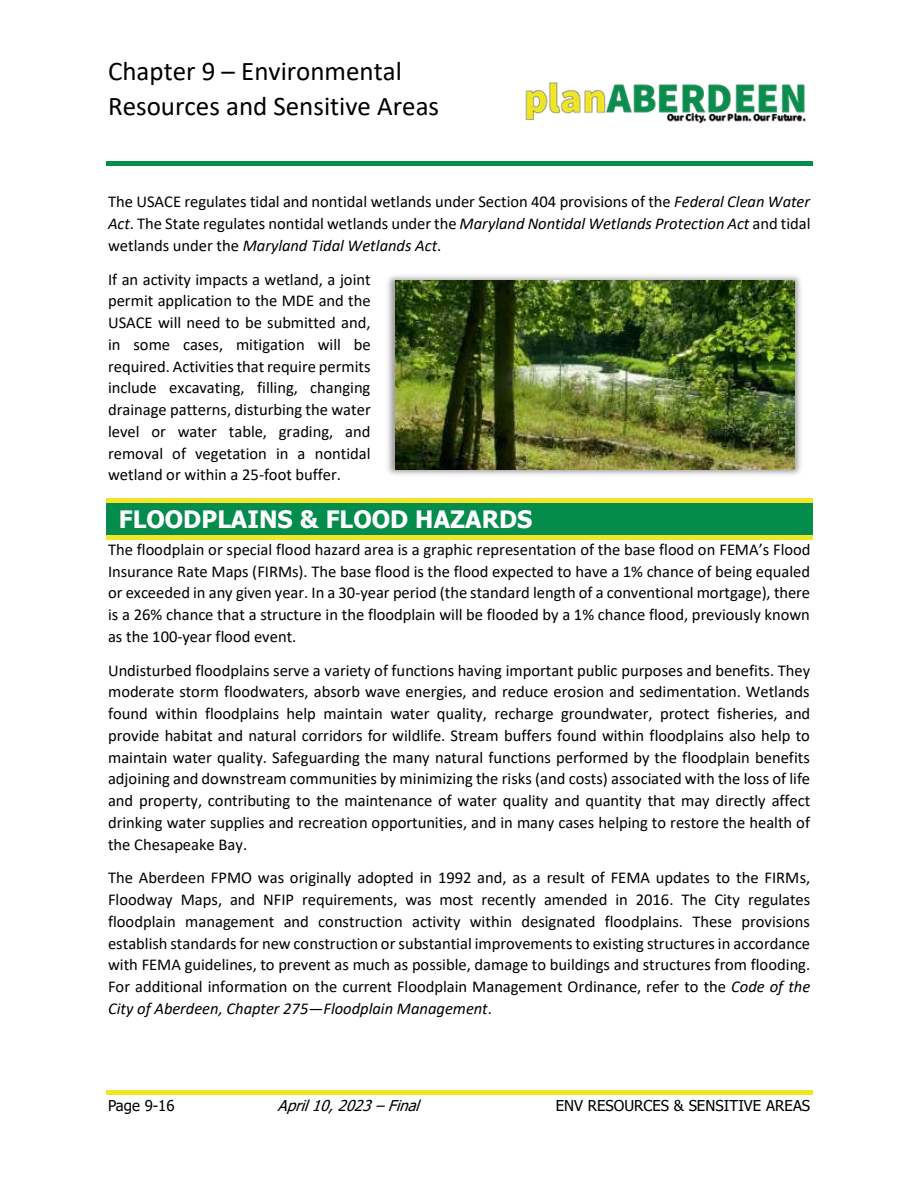
<style>
.page{position:relative;width:918px;height:1188px;background:#fff}
.page>*{position:absolute;margin:0;border:0;box-sizing:border-box;transform-origin:0 0}
.t1{font:27px/35.5px "Calibri";color:#000}
.t2{font:700 24px "Tahoma";color:#fff}
.t3{font:16.5px/21.8px "Calibri";color:#000;text-align:justify}
.t4{font:15px "Tahoma";color:#000}
.t5{font:italic 15px "Tahoma";color:#000}
.s1{font-style:italic}
</style>
<div class="page">
<hr style="left:106px;top:161px;width:706px;height:4px;background:#038c4c">
<div style="left:106px;top:1090px;width:706px;height:5px;background:#f2e527"></div>
<img style="left:525px;top:82px;width:281px;height:42px">
<div style="left:106px;top:503px;width:706px;height:32px;background:#038c4c"></div>
<div style="left:106px;top:498px;width:706px;height:5px;background:#f2e527"></div>
<hr style="left:106px;top:535px;width:706px;height:4px;background:#f2e527">
<img style="left:387px;top:275px;width:414px;height:200px">
<img style="left:395px;top:281px;width:399px;height:189px">
<h1 class="t1" style="left:108px;top:55px;width:333px">Chapter 9 – Environmental<br>Resources and Sensitive Areas</h1>
<p class="t3" style="left:108px;top:192px;width:704px">The USACE regulates tidal and nontidal wetlands under Section 404 provisions of the <span class="s1">Federal Clean Water Act</span>. The State regulates nontidal wetlands under the <span class="s1">Maryland Nontidal Wetlands Protection Act</span> and tidal wetlands under the <span class="s1">Maryland Tidal Wetlands Act</span>.</p>
<p class="t3" style="left:108px;top:270px;width:264px">If an activity impacts a wetland, a joint permit application to the MDE and the USACE will need to be submitted and, in some cases, mitigation will be required. Activities that require permits include excavating, filling, changing drainage patterns, disturbing the water level or water table, grading, and removal of vegetation in a nontidal wetland or within a 25-foot buffer.</p>
<h2 class="t2" style="left:119px;top:504px;width:415px">FLOODPLAINS &amp; FLOOD HAZARDS</h2>
<p class="t3" style="left:108px;top:540px;width:704px">The floodplain or special flood hazard area is a graphic representation of the base flood on FEMA’s Flood Insurance Rate Maps (FIRMs). The base flood is the flood expected to have a 1% chance of being equaled or exceeded in any given year. In a 30-year period (the standard length of a conventional mortgage), there is a 26% chance that a structure in the floodplain will be flooded by a 1% chance flood, previously known as the 100-year flood event.</p>
<p class="t3" style="left:108px;top:661px;width:704px">Undisturbed floodplains serve a variety of functions having important public purposes and benefits. They moderate storm floodwaters, absorb wave energies, and reduce erosion and sedimentation. Wetlands found within floodplains help maintain water quality, recharge groundwater, protect fisheries, and provide habitat and natural corridors for wildlife. Stream buffers found within floodplains also help to maintain water quality. Safeguarding the many natural functions performed by the floodplain benefits adjoining and downstream communities by minimizing the risks (and costs) associated with the loss of life and property, contributing to the maintenance of water quality and quantity that may directly affect drinking water supplies and recreation opportunities, and in many cases helping to restore the health of the Chesapeake Bay.</p>
<p class="t3" style="left:108px;top:868px;width:704px">The Aberdeen FPMO was originally adopted in 1992 and, as a result of FEMA updates to the FIRMs, Floodway Maps, and NFIP requirements, was most recently amended in 2016. The City regulates floodplain management and construction activity within designated floodplains. These provisions establish standards for new construction or substantial improvements to existing structures in accordance with FEMA guidelines, to prevent as much as possible, damage to buildings and structures from flooding.<br>For additional information on the current Floodplain Management Ordinance, refer to the <span class="s1">Code of the City of Aberdeen, Chapter 275—Floodplain Management</span>.</p>
<p class="t4" style="left:108px;top:1096px;width:68px">Page 9-16</p>
<p class="t5" style="left:278px;top:1096px;width:147px">April10,2023– Final</p>
<p class="t4" style="left:556px;top:1096px;width:256px">ENV RESOURCES &amp; SENSITIVE AREAS</p>
</div>
